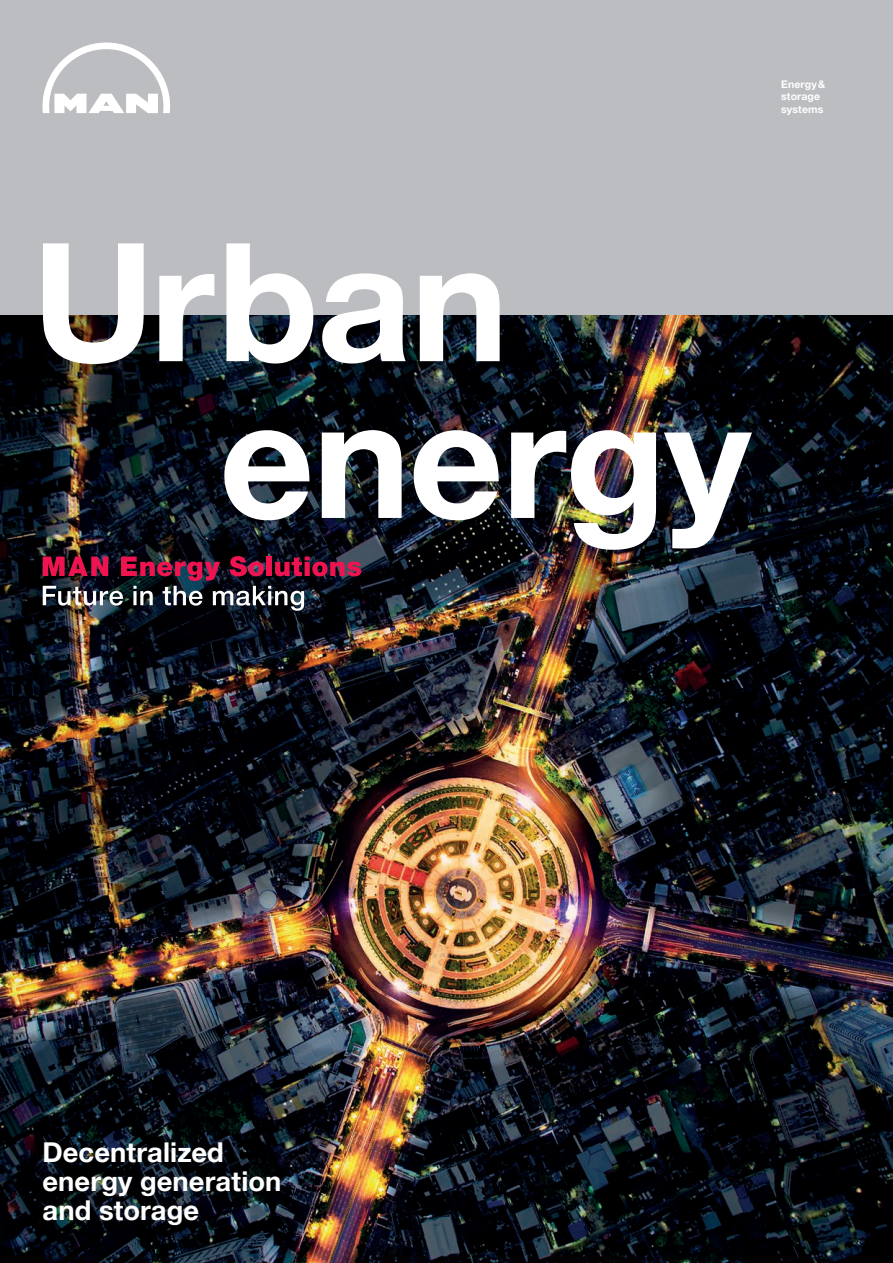
<style>
.page{position:relative;width:893px;height:1263px;background:#fff}
.page>*{position:absolute;margin:0;border:0;box-sizing:border-box;transform-origin:0 0}
.t1{font:700 165px "Man Global";letter-spacing:-.01em;color:#fff}
.A3_19_Subline_Cover{font:700 27.3px/29.2px "Man Global";letter-spacing:.005em;color:#fff}
.A4_22_Small_text{font:700 10.5px "Man Global";letter-spacing:.015em;color:#fff}
</style>
<div class="page">
<div style="left:0;top:0;width:893px;height:316px;background:#bcbdc0"></div>
<svg style="left:43px;top:43px;width:127px;height:70px"></svg>
<img style="left:0;top:316px;width:893px;height:947px">
<img style="left:43px;top:556px;width:318px;height:55px">
<p class="A4_22_Small_text" style="left:781px;top:78px;width:46px">Energy &amp;</p>
<p class="A4_22_Small_text" style="left:781px;top:91px;width:41px">storage</p>
<p class="A4_22_Small_text" style="left:781px;top:103px;width:44px">systems</p>
<p class="t1" style="left:32px;top:208px;width:478px">Urban</p>
<p class="t1" style="left:219px;top:364px;width:533px">energy</p>
<p class="A3_19_Subline_Cover" style="left:43px;top:1138px;width:240px">Decentralized energy generation and storage</p>
</div>
